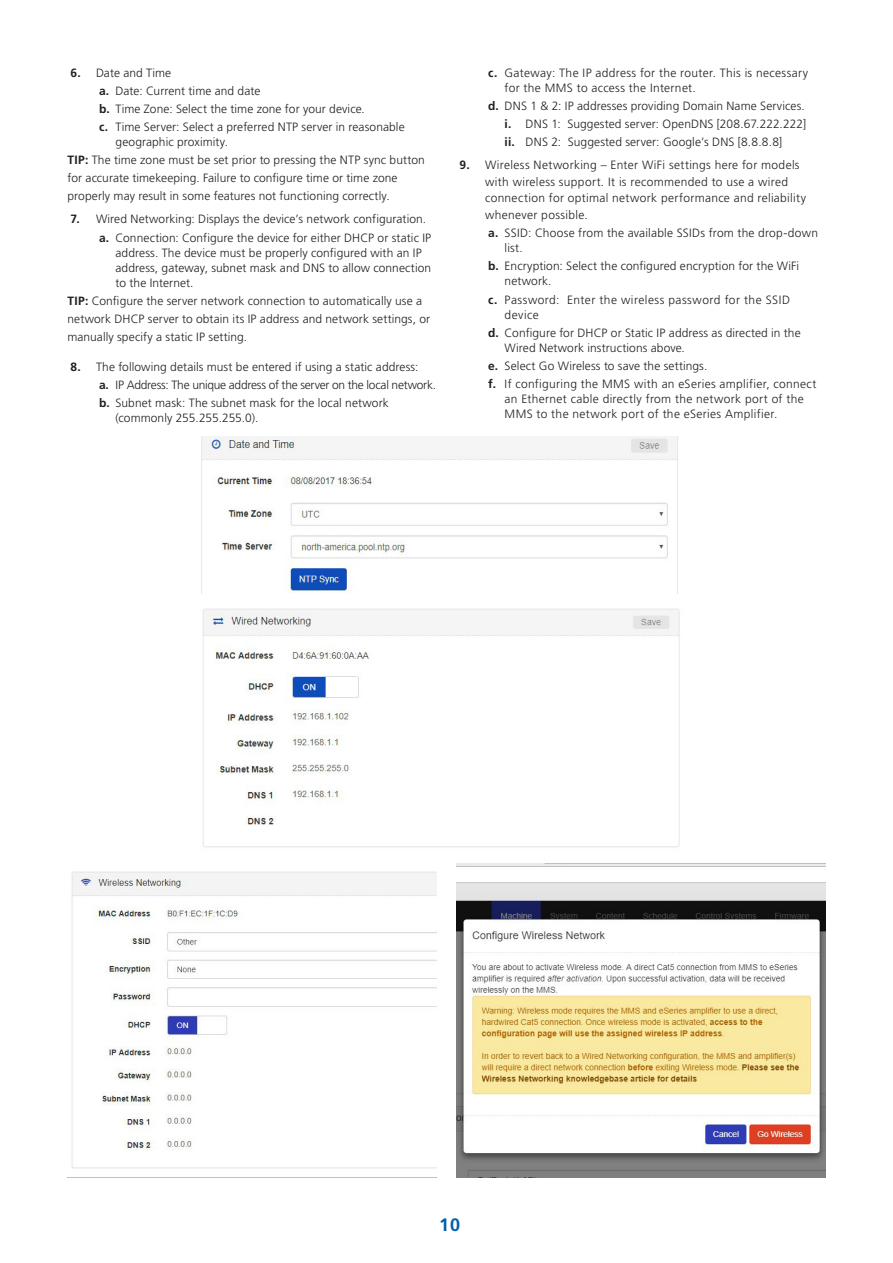
<style>
.page{position:relative;width:893px;height:1263px;background:#fff}
.page>*{position:absolute;margin:0;border:0;box-sizing:border-box;transform-origin:0 0}
.t1{font:700 18px "Frutiger LT Std";color:#015fae}
.Frutiger_Light{font:300 12px/15px "Frutiger LT Std";letter-spacing:.01em;color:#231f20}
.Frutiger_Light-2{font:300 12px/15px "Frutiger LT Std";letter-spacing:.03em;color:#231f20}
.Frutiger_Light-3{font:300 12px "Frutiger LT Std";letter-spacing:-.02em;color:#231f20}
.Frutiger_Light-4{font:300 12px/15px "Frutiger LT Std";letter-spacing:.04em;color:#231f20}
.s1{font-weight:700}
</style>
<div class="page">
<img style="left:201px;top:436px;width:477px;height:157px">
<img style="left:203px;top:608px;width:477px;height:240px">
<img style="left:71px;top:871px;width:365px;height:298px">
<img style="left:457px;top:863px;width:368px;height:314px">
<p class="Frutiger_Light" style="left:70px;top:65px;width:102px"><span class="s1">6.</span> Date and Time</p>
<p class="Frutiger_Light" style="left:99px;top:83px;width:163px"><span class="s1">a.</span> Date: Current time and date</p>
<p class="Frutiger_Light" style="left:99px;top:102px;width:267px"><span class="s1">b.</span> Time Zone: Select the time zone for your device.</p>
<p class="Frutiger_Light" style="left:116px;top:120px;width:291px;text-indent:-16px"><span class="s1">c.</span> Time Server: Select a preferred NTP server in reasonable geographic proximity.</p>
<p class="Frutiger_Light" style="left:68px;top:151px;width:359px;line-height:18px"><span class="s1">TIP:</span> The time zone must be set prior to pressing the NTP sync button for accurate timekeeping. Failure to configure time or time zone properly may result in some features not functioning correctly.</p>
<p class="Frutiger_Light" style="left:70px;top:212px;width:357px"><span class="s1">7.</span> Wired Networking: Displays the device’s network configuration.</p>
<p class="Frutiger_Light" style="left:116px;top:230px;width:317px;text-indent:-16px"><span class="s1">a.</span> Connection: Configure the device for either DHCP or static IP address. The device must be properly configured with an IP address, gateway, subnet mask and DNS to allow connection to the Internet.</p>
<p class="Frutiger_Light" style="left:68px;top:292px;width:364px;line-height:18px"><span class="s1">TIP:</span> Configure the server network connection to automatically use a network DHCP server to obtain its IP address and network settings, or manually specify a static IP setting.</p>
<p class="Frutiger_Light" style="left:70px;top:359px;width:350px"><span class="s1">8.</span> The following details must be entered if using a static address:</p>
<p class="Frutiger_Light-3" style="left:99px;top:378px;width:339px"><span class="s1">a.</span> IP Address: The unique address of the server on the local network.</p>
<p class="Frutiger_Light" style="left:116px;top:396px;width:275px;text-indent:-16px"><span class="s1">b.</span> Subnet mask: The subnet mask for the local network (commonly 255.255.255.0).</p>
<p class="Frutiger_Light-2" style="left:505px;top:65px;width:305px;text-indent:-16px"><span class="s1">c.</span> Gateway: The IP address for the router. This is necessary for the MMS to access the Internet.</p>
<p class="Frutiger_Light" style="left:488px;top:98px;width:318px"><span class="s1">d.</span> DNS 1 &amp; 2: IP addresses providing Domain Name Services.</p>
<p class="Frutiger_Light" style="left:505px;top:117px;width:303px"><span class="s1">i.</span> DNS 1: Suggested server: OpenDNS [208.67.222.222]</p>
<p class="Frutiger_Light" style="left:505px;top:135px;width:279px"><span class="s1">ii.</span> DNS 2: Suggested server: Google’s DNS [8.8.8.8]</p>
<p class="Frutiger_Light-2" style="left:485px;top:157px;width:322px;line-height:16.5px;text-indent:-26px"><span class="s1">9.</span> Wireless Networking – Enter WiFi settings here for models with wireless support. It is recommended to use a wired connection for optimal network performance and reliability whenever possible.</p>
<p class="Frutiger_Light" style="left:505px;top:226px;width:315px;text-indent:-16px"><span class="s1">a.</span> SSID: Choose from the available SSIDs from the drop-down list.</p>
<p class="Frutiger_Light" style="left:505px;top:259px;width:296px;text-indent:-16px"><span class="s1">b.</span> Encryption: Select the configured encryption for the WiFi network.</p>
<p class="Frutiger_Light-4" style="left:505px;top:292px;width:287px;text-indent:-16px"><span class="s1">c.</span> Password: Enter the wireless password for the SSID device</p>
<p class="Frutiger_Light" style="left:505px;top:325px;width:298px;text-indent:-16px"><span class="s1">d.</span> Configure for DHCP or Static IP address as directed in the<br>Wired Network instructions above.</p>
<p class="Frutiger_Light" style="left:488px;top:359px;width:221px"><span class="s1">e.</span> Select Go Wireless to save the settings.</p>
<p class="Frutiger_Light-2" style="left:505px;top:377px;width:313px;text-indent:-16px"><span class="s1">f.</span> If configuring the MMS with an eSeries amplifier, connect an Ethernet cable directly from the network port of the<br>MMS to the network port of the eSeries Amplifier.</p>
<h1 class="t1" style="left:439px;top:1214px;width:22px">10</h1>
</div>
